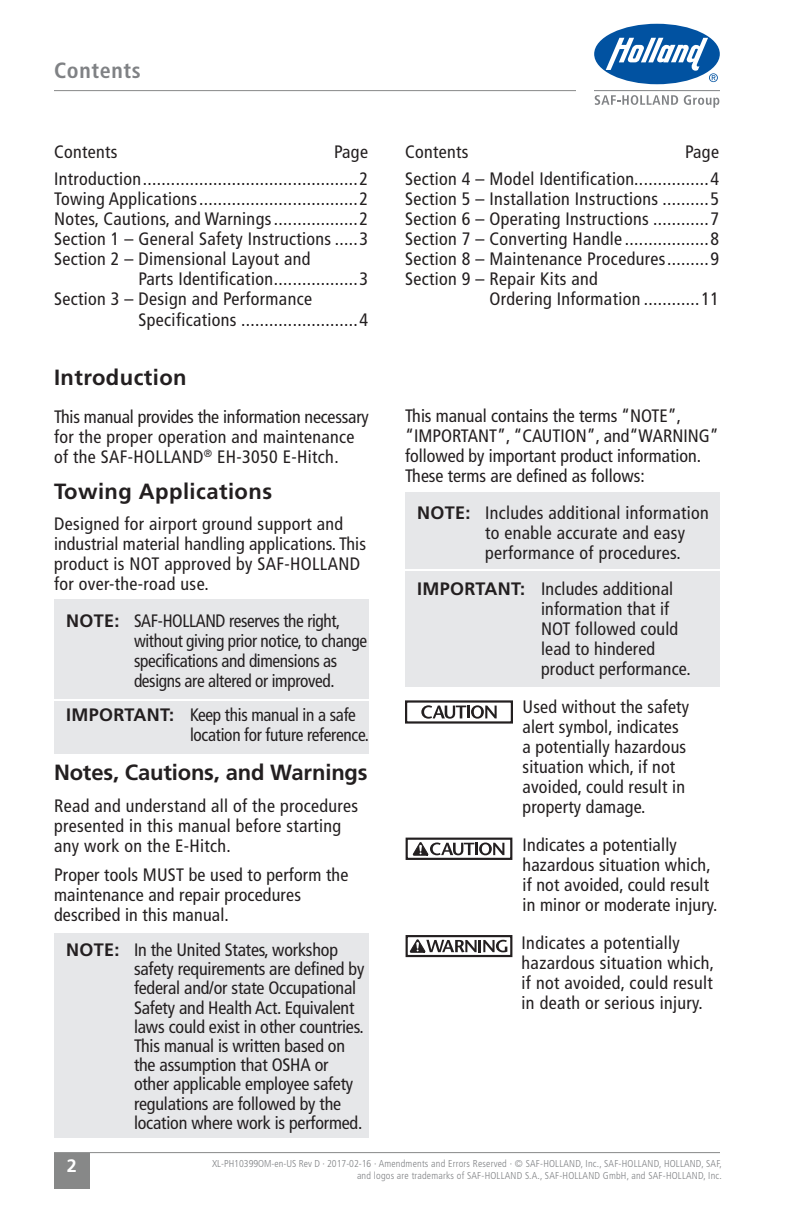
<style>
.page{position:relative;width:792px;height:1224px;background:#fff}
.page>*{position:absolute;margin:0;border:0;box-sizing:border-box;transform-origin:0 0}
._6_Section_Title{font:700 22px "Frutiger LT Std";letter-spacing:.02em;color:#231f20}
._6_Section_Title-2{font:700 22px "Frutiger LT Std";letter-spacing:-.01em;color:#231f20}
._4_Primary_Title_-_p{font:700 condensed 22px "Frutiger LT Std";letter-spacing:.03em;color:#808285}
._7_Body_Copy{font:condensed 18px/20px "Frutiger LT Std";letter-spacing:.01em;color:#231f20}
._5_TOC_Copy{font:condensed 18px/20px "Frutiger LT Std";letter-spacing:.02em;color:#231f20}
._8_Notes_Copy{font:condensed 18px/19.2px "Frutiger LT Std";letter-spacing:-.01em;color:#231f20}
._8_Notes_Copy-2{font:condensed 18px/20px "Frutiger LT Std";letter-spacing:-.01em;color:#231f20;scale:.96 1}
._9_Important_Copy{font:condensed 18px/20px "Frutiger LT Std";letter-spacing:.01em;color:#231f20}
._8_Notes_Copy-3{font:condensed 18px/20px "Frutiger LT Std";letter-spacing:.02em;color:#231f20}
._9_Important_Copy-2{font:condensed 18px/20px "Frutiger LT Std";letter-spacing:-.015em;color:#231f20;scale:.96 1}
.t1{font:700 18px "Frutiger LT Std";color:#fff}
.t2{font:300 condensed 10px/12px "Frutiger LT Std";letter-spacing:.02em;color:#808285;text-align:right}
.s1{font-weight:700;font-stretch:normal}
</style>
<div class="page">
<div style="left:405px;top:572px;width:315px;height:115px;background:#e6e7e9"></div>
<div style="left:54px;top:701px;width:315px;height:53px;background:#e6e7e9"></div>
<hr style="left:54px;top:90px;width:522px;height:1px;background:#878888">
<div style="left:594px;top:24px;width:126px;height:60px;background:#0152a1;border-radius:50%"></div>
<svg style="left:606px;top:38px;width:112px;height:44px"></svg>
<svg style="left:595px;top:95px;width:83px;height:10px"></svg>
<svg style="left:684px;top:95px;width:35px;height:13px"></svg>
<hr style="left:594px;top:90px;width:126px;height:1px;background:#808285">
<hr style="left:54px;top:1152px;width:666px;height:1px;background:#878888">
<div style="left:54px;top:1153px;width:36px;height:36px;background:#878888"></div>
<div style="left:405px;top:492px;width:315px;height:77px;background:#e6e7e9"></div>
<div style="left:54px;top:933px;width:315px;height:205px;background:#e6e7e9"></div>
<div style="left:54px;top:599px;width:315px;height:99px;background:#e6e7e9"></div>
<div style="left:406px;top:838px;width:106px;height:22px;border:2px solid #231f20"></div>
<svg style="left:413px;top:842px;width:91px;height:14px"></svg>
<div style="left:405px;top:700px;width:108px;height:24px;border:2px solid #231f20"></div>
<svg style="left:421px;top:705px;width:76px;height:14px"></svg>
<div style="left:406px;top:935px;width:106px;height:22px;border:2px solid #231f20"></div>
<svg style="left:410px;top:940px;width:97px;height:13px"></svg>
<p class="_4_Primary_Title_-_p" style="left:54px;top:57px;width:88px">Contents</p>
<p class="_5_TOC_Copy" style="left:54px;top:141px;width:65px">Contents</p>
<p class="_5_TOC_Copy" style="left:334px;top:141px;width:35px">Page</p>
<p class="_5_TOC_Copy" style="left:54px;top:169px;width:315px">Introduction..............................................2</p>
<p class="_5_TOC_Copy" style="left:54px;top:189px;width:315px">Towing Applications..................................2</p>
<p class="_5_TOC_Copy" style="left:54px;top:209px;width:315px">Notes, Cautions, and Warnings..................2</p>
<p class="_5_TOC_Copy" style="left:54px;top:229px;width:315px">Section 1 – General Safety Instructions .....3</p>
<p class="_5_TOC_Copy" style="left:139px;top:249px;width:231px;text-indent:-85px">Section 2 – Dimensional Layout and<br>Parts Identification..................3</p>
<p class="_5_TOC_Copy" style="left:139px;top:288px;width:231px;line-height:21px;text-indent:-85px">Section 3 – Design and Performance<br>Specifications .........................4</p>
<p class="_6_Section_Title" style="left:54px;top:365px;width:134px">Introduction</p>
<p class="_7_Body_Copy" style="left:54px;top:407px;width:316px">This manual provides the information necessary for the proper operation and maintenance of the SAF-HOLLAND<sup>®</sup> EH-3050 E-Hitch.</p>
<p class="_6_Section_Title" style="left:54px;top:478px;width:220px">Towing Applications</p>
<p class="_7_Body_Copy" style="left:54px;top:514px;width:314px">Designed for airport ground support and industrial material handling applications. This product is NOT approved by SAF-HOLLAND for over-the-road use.</p>
<p class="_8_Notes_Copy-2" style="left:134px;top:611px;width:244px;text-indent:-68px"><span class="s1">NOTE:</span> SAF-HOLLAND reserves the right, without giving prior notice, to change specifications and dimensions as designs are altered or improved.</p>
<p class="_9_Important_Copy-2" style="left:190px;top:705px;width:188px;text-indent:-124px"><span class="s1">IMPORTANT:</span> Keep this manual in a safe location for future reference.</p>
<p class="_6_Section_Title-2" style="left:54px;top:759px;width:315px">Notes, Cautions, and Warnings</p>
<p class="_7_Body_Copy" style="left:54px;top:795px;width:306px">Read and understand all of the procedures presented in this manual before starting any work on the E-Hitch.</p>
<p class="_7_Body_Copy" style="left:54px;top:864px;width:296px">Proper tools MUST be used to perform the maintenance and repair procedures described in this manual.</p>
<p class="_8_Notes_Copy" style="left:134px;top:940px;width:232px;text-indent:-68px"><span class="s1">NOTE:</span> In the United States, workshop safety requirements are defined by federal and/or state Occupational Safety and Health Act. Equivalent laws could exist in other countries.<br>This manual is written based on the assumption that OSHA or other applicable employee safety regulations are followed by the location where work is performed.</p>
<p class="_5_TOC_Copy" style="left:405px;top:141px;width:65px">Contents</p>
<p class="_5_TOC_Copy" style="left:685px;top:141px;width:35px">Page</p>
<p class="_5_TOC_Copy" style="left:405px;top:169px;width:316px">Section 4 – Model Identification................4</p>
<p class="_5_TOC_Copy" style="left:405px;top:189px;width:316px">Section 5 – Installation Instructions ..........5</p>
<p class="_5_TOC_Copy" style="left:405px;top:209px;width:316px">Section 6 – Operating Instructions ............7</p>
<p class="_5_TOC_Copy" style="left:405px;top:229px;width:316px">Section 7 – Converting Handle ..................8</p>
<p class="_5_TOC_Copy" style="left:405px;top:249px;width:316px">Section 8 – Maintenance Procedures.........9</p>
<p class="_5_TOC_Copy" style="left:490px;top:269px;width:231px;text-indent:-85px">Section 9 – Repair Kits and<br>Ordering Information ............11</p>
<p class="_7_Body_Copy" style="left:405px;top:406px;width:315px">This manual contains the terms “NOTE”, “IMPORTANT”, “CAUTION”, and“WARNING” followed by important product information.<br>These terms are defined as follows:</p>
<p class="_8_Notes_Copy-3" style="left:485px;top:503px;width:225px;text-indent:-68px"><span class="s1">NOTE:</span> Includes additional information to enable accurate and easy performance of procedures.</p>
<p class="_9_Important_Copy" style="left:541px;top:579px;width:151px;text-indent:-124px"><span class="s1">IMPORTANT:</span> Includes additional information that if<br>NOT followed could lead to hindered product performance.</p>
<p class="_7_Body_Copy" style="left:523px;top:697px;width:168px">Used without the safety alert symbol, indicates a potentially hazardous situation which, if not avoided, could result in property damage.</p>
<p class="_7_Body_Copy" style="left:523px;top:835px;width:196px">Indicates a potentially hazardous situation which, if not avoided, could result in minor or moderate injury.</p>
<p class="_7_Body_Copy" style="left:522px;top:933px;width:194px">Indicates a potentially hazardous situation which, if not avoided, could result in death or serious injury.</p>
<p class="t1" style="left:67px;top:1155px;width:12px">2</p>
<p class="t2" style="left:212px;top:1157px;width:511px">XL-PH10399OM-en-US Rev D · 2017-02-16 · Amendments and Errors Reserved · © SAF-HOLLAND, Inc., SAF-HOLLAND, HOLLAND, SAF, and logos are trademarks of SAF-HOLLAND S.A., SAF-HOLLAND GmbH, and SAF-HOLLAND, Inc.</p>
</div>
